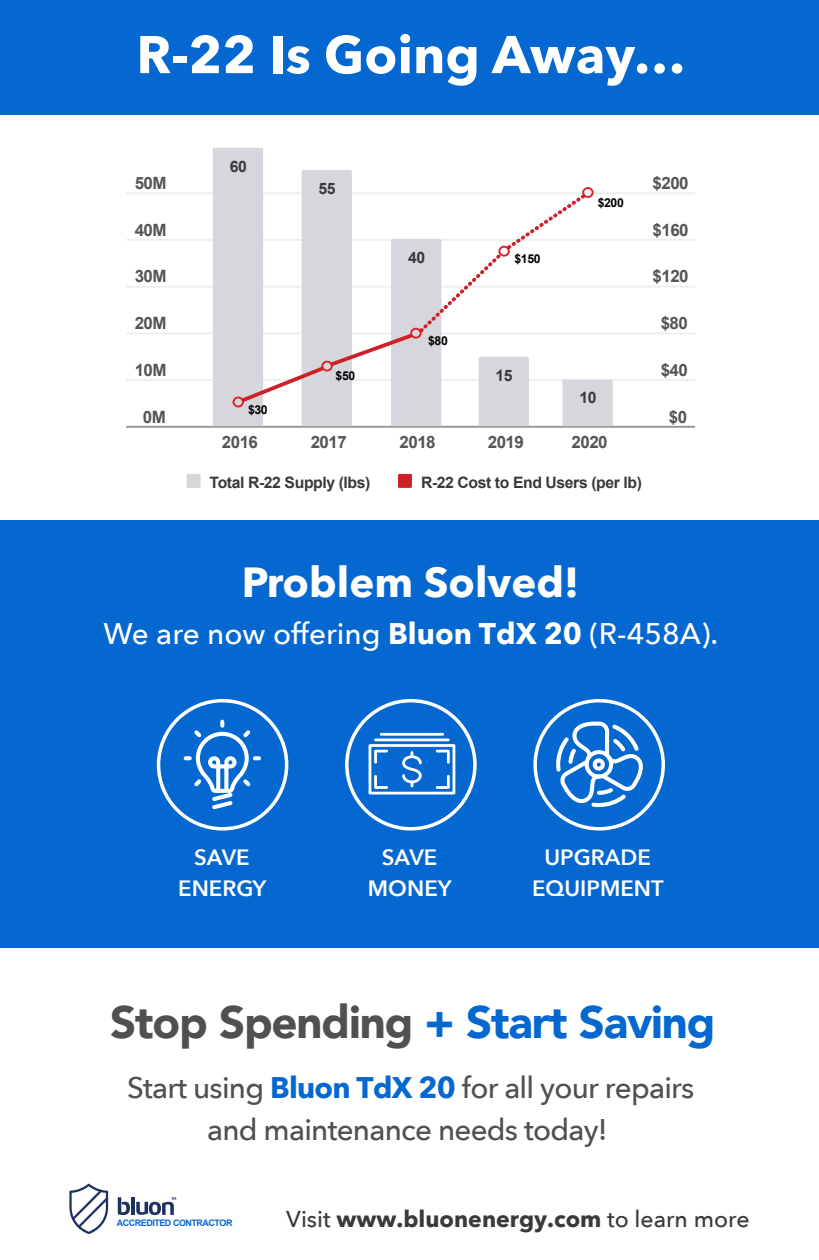
<style>
.page{position:relative;width:819px;height:1260px;background:#fff}
.page>*{position:absolute;margin:0;border:0;box-sizing:border-box;transform-origin:0 0}
.t1{font:700 52.5px "Avenir Next";color:#fff}
.t2{font:900 45.5px "Avenir";letter-spacing:-.025em;color:#515050}
.t3{font:700 42px "Avenir Next";color:#fff}
.t4{font:500 29.75px/42px "Avenir Next";letter-spacing:-.025em;color:#515050;text-align:center}
.t5{font:500 29.75px "Avenir Next";color:#fff}
.t6{font:700 22.93px "Avenir Next";color:#393939}
.t7{font:600 22.05px/30.6px "Avenir Next";color:#fff;text-align:center}
.t8{font:700 16.97px "Arial";letter-spacing:-.03em;color:#555}
.t9{font:700 15.75px "Arial";letter-spacing:-.025em;color:#393939}
.t10{font:700 12.25px "Arial";letter-spacing:-.03em;color:#000}
.t11{font:700 8.92px "Arial";letter-spacing:-.05em;color:#0567d0}
.s1{font-weight:700}
.s2{color:#0567d0}
.s3{font-weight:700;color:#0567d0}
.s4{font-weight:500}
</style>
<div class="page">
<div style="left:0;top:520px;width:819px;height:427px;background:#0567d0"></div>
<div style="left:0;top:0;width:819px;height:114px;background:#0567d0"></div>
<hr style="left:127px;top:192px;width:567px;height:2px;background:#efeeee">
<hr style="left:127px;top:239px;width:567px;height:2px;background:#efeeee">
<hr style="left:127px;top:286px;width:567px;height:2px;background:#efeeee">
<hr style="left:127px;top:332px;width:567px;height:2px;background:#efeeee">
<hr style="left:127px;top:379px;width:567px;height:2px;background:#efeeee">
<hr style="left:127px;top:426px;width:567px;height:2px;background:#969595">
<svg style="left:213px;top:148px;width:400px;height:278px"></svg>
<svg style="left:187px;top:474px;width:14px;height:14px"></svg>
<svg style="left:398px;top:474px;width:14px;height:14px"></svg>
<div style="left:369px;top:744px;width:86px;height:51px;border:3px solid #fff"></div>
<hr style="left:376px;top:738px;width:72px;height:3px;background:#fff">
<hr style="left:381px;top:733px;width:62px;height:3px;background:#fff">
<svg style="left:374px;top:749px;width:14px;height:15px"></svg>
<svg style="left:435px;top:775px;width:15px;height:14px"></svg>
<svg style="left:435px;top:749px;width:15px;height:15px"></svg>
<svg style="left:374px;top:775px;width:15px;height:14px"></svg>
<svg style="left:402px;top:752px;width:20px;height:34px"></svg>
<div style="left:157px;top:699px;width:131px;height:132px;border:4px solid #fff;border-radius:50%"></div>
<svg style="left:186px;top:722px;width:73px;height:88px"></svg>
<svg style="left:554px;top:720px;width:92px;height:89px"></svg>
<div style="left:533px;top:699px;width:132px;height:132px;border:4px solid #fff;border-radius:50%"></div>
<div style="left:345px;top:699px;width:132px;height:132px;border:4px solid #fff;border-radius:50%"></div>
<svg style="left:118px;top:1197px;width:12px;height:18px"></svg>
<hr style="left:131px;top:1197px;width:4px;height:18px;background:#1e3160">
<svg style="left:136px;top:1197px;width:40px;height:18px"></svg>
<svg style="left:69px;top:1184px;width:39px;height:50px"></svg>
<h1 class="t1" style="left:136px;top:9px;width:551px">R-22 Is Going Away…</h1>
<p class="t9" style="left:230px;top:156px;width:19px">60</p>
<p class="t8" style="left:135px;top:172px;width:33px">50M</p>
<p class="t8" style="left:135px;top:219px;width:33px">40M</p>
<p class="t9" style="left:319px;top:178px;width:19px">55</p>
<p class="t10" style="left:598px;top:195px;width:28px">$200</p>
<p class="t8" style="left:653px;top:172px;width:38px">$200</p>
<p class="t8" style="left:653px;top:219px;width:38px">$160</p>
<p class="t9" style="left:408px;top:247px;width:19px">40</p>
<p class="t10" style="left:515px;top:251px;width:28px">$150</p>
<p class="t8" style="left:135px;top:265px;width:33px">30M</p>
<p class="t8" style="left:653px;top:265px;width:38px">$120</p>
<p class="t8" style="left:135px;top:312px;width:33px">20M</p>
<p class="t8" style="left:661px;top:312px;width:29px">$80</p>
<p class="t10" style="left:428px;top:333px;width:21px">$80</p>
<p class="t8" style="left:135px;top:359px;width:33px">10M</p>
<p class="t10" style="left:336px;top:368px;width:21px">$50</p>
<p class="t9" style="left:496px;top:365px;width:19px">15</p>
<p class="t8" style="left:661px;top:359px;width:29px">$40</p>
<p class="t8" style="left:143px;top:405px;width:25px">0M</p>
<p class="t10" style="left:248px;top:401px;width:21px">$30</p>
<p class="t9" style="left:579px;top:387px;width:19px">10</p>
<p class="t8" style="left:669px;top:405px;width:20px">$0</p>
<p class="t8" style="left:222px;top:431px;width:38px">2016</p>
<p class="t8" style="left:311px;top:431px;width:38px">2017</p>
<p class="t8" style="left:400px;top:431px;width:38px">2018</p>
<p class="t8" style="left:488px;top:431px;width:38px">2019</p>
<p class="t8" style="left:572px;top:431px;width:38px">2020</p>
<p class="t9" style="left:210px;top:472px;width:162px">Total R-22 Supply (lbs)</p>
<p class="t9" style="left:421px;top:472px;width:222px">R-22 Cost to End Users (per lb)</p>
<h3 class="t3" style="left:242px;top:546px;width:339px">Problem Solved!</h3>
<p class="t5" style="left:104px;top:609px;width:616px">We are now offering <span class="s1">Bluon TdX 20</span> (R-458A).</p>
<p class="t7" style="left:178px;top:842px;width:90px">SAVE<br>ENERGY</p>
<p class="t7" style="left:368px;top:842px;width:85px">SAVE<br>MONEY</p>
<p class="t7" style="left:532px;top:842px;width:133px">UPGRADE<br>EQUIPMENT</p>
<h2 class="t2" style="left:110px;top:984px;width:607px">Stop Spending <span class="s2">+ Start Saving</span></h2>
<p class="t4" style="left:127px;top:1066px;width:569px">Start using <span class="s3">Bluon TdX 20</span> for all your repairs and maintenance needs today!</p>
<p class="t11" style="left:117px;top:1217px;width:117px">ACCREDITED CONTRACTOR</p>
<p class="t6" style="left:286px;top:1200px;width:465px"><span class="s4">Visit</span> www.bluonenergy.com <span class="s4">to learn more</span></p>
</div>
